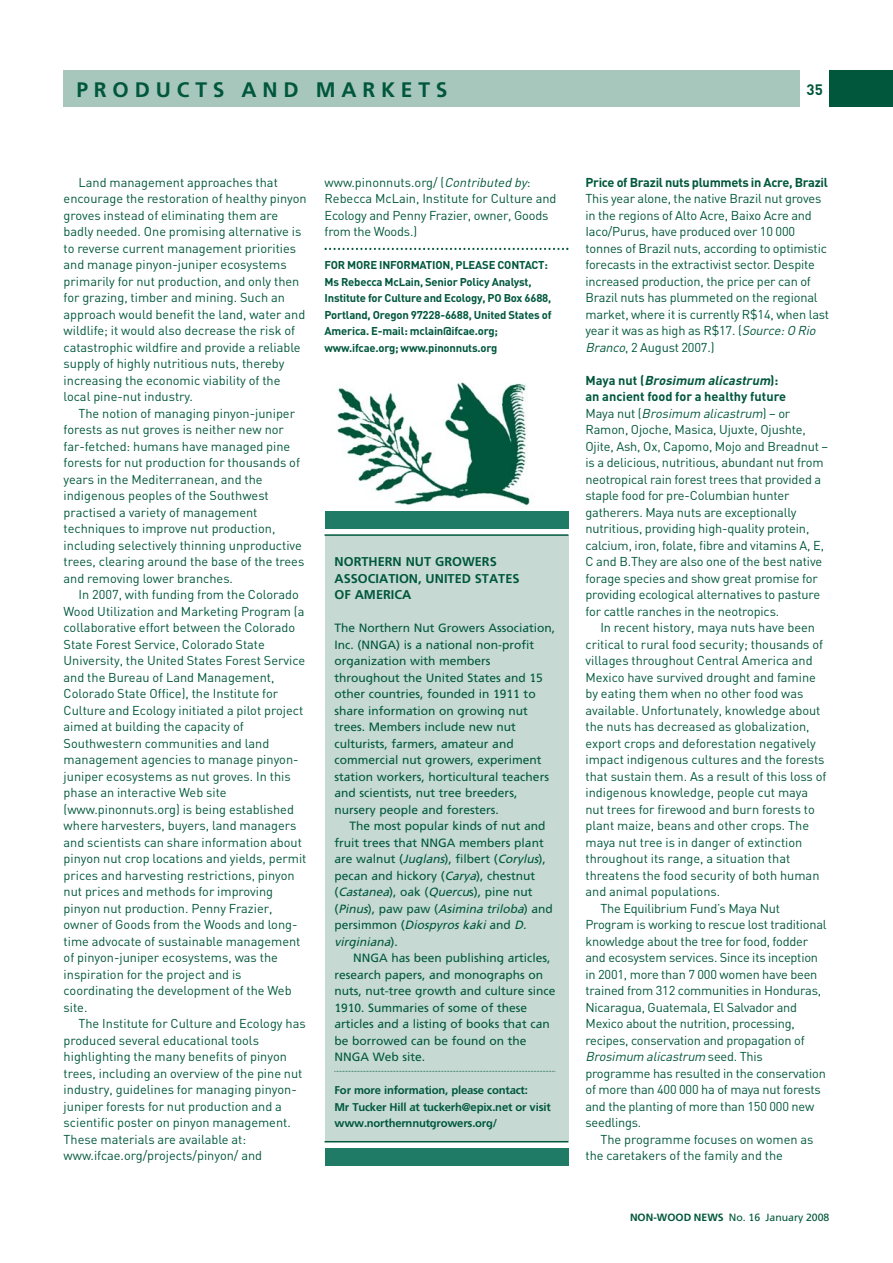
<style>
.page{position:relative;width:893px;height:1263px;background:#fff}
.page>*{position:absolute;margin:0;border:0;box-sizing:border-box;transform-origin:0 0}
.t1{font:21px "Freeway Demi";letter-spacing:.28em;color:#00573c}
.t2{font:700 15px "DIN";color:#00573c}
.t3{font:12.75px/16.5px "DIN";color:#00573c}
.t4{font:12.75px/16.5px "Freeway Demi";color:#00573c}
.t5{font:700 12.75px "DIN";letter-spacing:-.02em;color:#00573c}
.t6{font:italic 12.75px "DIN";color:#00573c}
.t7{font:12px/16.5px "Freeway Roman 1";color:#00573c}
.t8{font:700 11.25px/16.5px "DIN";letter-spacing:-.015em;color:#00573c}
.t9{font:11.25px/16.5px "Freeway Demi";letter-spacing:-.015em;color:#00573c}
.t10{font:10.5px "Freeway Roman 1";color:#00573c}
.s1{font-style:italic}
.s2{font-weight:700}
.s3{font-weight:700;font-style:italic}
.s4{font-style:normal}
.s5{font-family:"Freeway Demi"}
</style>
<div class="page">
<div style="left:64px;top:70px;width:735px;height:36px;background:#a7c6bc"></div>
<div style="left:829px;top:70px;width:63px;height:36px;background:#00573c"></div>
<svg style="left:324px;top:248px;width:244px;height:2px"></svg>
<img style="left:337px;top:382px;width:196px;height:124px">
<div style="left:324px;top:523px;width:244px;height:622px;background:#c6dad3"></div>
<div style="left:324px;top:529px;width:244px;height:6px;background:#fff"></div>
<div style="left:324px;top:512px;width:244px;height:17px;background:#207b66"></div>
<hr style="left:324px;top:534px;width:244px;height:2px;background:#00573c">
<div style="left:324px;top:1142px;width:244px;height:6px;background:#fff"></div>
<div style="left:324px;top:1148px;width:244px;height:17px;background:#207b66"></div>
<hr style="left:324px;top:1141px;width:244px;height:1px;background:#00573c">
<svg style="left:334px;top:1071px;width:221px;height:1px"></svg>
<h1 class="t1" style="left:76px;top:81px;width:373px">PRODUCTS AND MARKETS</h1>
<p class="t2" style="left:806px;top:84px;width:18px">35</p>
<p class="t3" style="left:64px;top:175px;width:245px;text-indent:15px">Land management approaches that encourage the restoration of healthy pinyon groves instead of eliminating them are badly needed. One promising alternative is to reverse current management priorities and manage pinyon-juniper ecosystems primarily for nut production, and only then for grazing, timber and mining. Such an approach would benefit the land, water and wildlife; it would also decrease the risk of catastrophic wildfire and provide a reliable supply of highly nutritious nuts, thereby increasing the economic viability of the local pine-nut industry.</p>
<p class="t3" style="left:64px;top:406px;width:242px;text-indent:15px">The notion of managing pinyon-juniper forests as nut groves is neither new nor far-fetched: humans have managed pine forests for nut production for thousands of years in the Mediterranean, and the indigenous peoples of the Southwest practised a variety of management techniques to improve nut production, including selectively thinning unproductive trees, clearing around the base of the trees and removing lower branches.</p>
<p class="t3" style="left:64px;top:588px;width:244px;text-indent:15px">In 2007, with funding from the Colorado Wood Utilization and Marketing Program (a collaborative effort between the Colorado State Forest Service, Colorado State University, the United States Forest Service and the Bureau of Land Management, Colorado State Office), the Institute for Culture and Ecology initiated a pilot project aimed at building the capacity of Southwestern communities and land management agencies to manage pinyon&shy;juniper ecosystems as nut groves. In this phase an interactive Web site (www.pinonnuts.org) is being established where harvesters, buyers, land managers and scientists can share information about pinyon nut crop locations and yields, permit prices and harvesting restrictions, pinyon nut prices and methods for improving pinyon nut production. Penny Frazier, owner of Goods from the Woods and long&shy;time advocate of sustainable management of pinyon-juniper ecosystems, was the inspiration for the project and is coordinating the development of the Web site.</p>
<p class="t3" style="left:64px;top:1017px;width:243px;text-indent:15px">The Institute for Culture and Ecology has produced several educational tools highlighting the many benefits of pinyon trees, including an overview of the pine nut industry, guidelines for managing pinyon&shy;juniper forests for nut production and a scientific poster on pinyon management.<br>These materials are available at: www.ifcae.org/projects/pinyon/ and</p>
<p class="t3" style="left:324px;top:175px;width:233px">www.pinonnuts.org/ (<span class="s1">Contributed by</span>:<br>Rebecca McLain, Institute for Culture and Ecology and Penny Frazier, owner, Goods from the Woods.)</p>
<p class="t8" style="left:324px;top:258px;width:228px">FOR MORE INFORMATION, PLEASE CONTACT:<br>Ms Rebecca McLain, Senior Policy Analyst, Institute for Culture and Ecology, PO Box 6688, Portland, Oregon 97228-6688, United States of America. E-mail: mclain@ifcae.org; www.ifcae.org; www.pinonnuts.org</p>
<p class="t4" style="left:334px;top:554px;width:186px">NORTHERN NUT GROWERS<br>ASSOCIATION, UNITED STATES<br>OF AMERICA</p>
<p class="t7" style="left:334px;top:621px;width:222px">The Northern Nut Growers Association, Inc. (NNGA) is a national non-profit organization with members throughout the United States and 15 other countries, founded in 1911 to share information on growing nut trees. Members include new nut culturists, farmers, amateur and commercial nut growers, experiment station workers, horticultural teachers and scientists, nut tree breeders, nursery people and foresters.</p>
<p class="t7" style="left:334px;top:819px;width:220px;text-indent:15px">The most popular kinds of nut and fruit trees that NNGA members plant are walnut (<span class="s1">Juglans</span>), filbert (<span class="s1">Corylus</span>), pecan and hickory (<span class="s1">Carya</span>), chestnut<br>( <span class="s1">Castanea</span>) , o a k (<span class="s1">Quercu</span>s) , p i n e n u t<br>( <span class="s1">Pinus</span>) , p a w p a w (<span class="s1">Asimina triloba</span>) a n d persimmon (<span class="s1">Diospyros kaki</span>and <span class="s1">D. virginiana</span>) .</p>
<p class="t7" style="left:334px;top:951px;width:222px;text-indent:18px">NNGA has been publishing articles, research papers, and monographs on nuts, nut-tree growth and culture since<br>1910. Summaries of some of these articles and a listing of books that can be borrowed can be found on the<br>NNGA Web site.</p>
<p class="t9" style="left:334px;top:1083px;width:218px">For more information, please contact:<br>Mr Tucker Hill at tuckerh@epix.net or visit www.northernnutgrowers.org/</p>
<p class="t5" style="left:585px;top:178px;width:244px">Price of Brazil nuts plummets in Acre, Brazil</p>
<p class="t3" style="left:585px;top:192px;width:245px">This year alone, the native Brazil nut groves in the regions of Alto Acre, Baixo Acre and Iaco/Purus, have produced over 10 000 tonnes of Brazil nuts, according to optimistic forecasts in the extractivist sector. Despite increased production, the price per can of Brazil nuts has plummeted on the regional market, where it is currently R$14, when last year it was as high as R$17. (<span class="s1">Source:O Rio Branco</span>, 2 August 2007.)</p>
<p class="t3" style="left:585px;top:373px;width:244px"><span class="s2">M a ya n u t (</span> <span class="s3">Brosimum alicastrum</span><span class="s2">) :<br>an ancient food for a healthy future<br></span>M a ya n u t ( <span class="s1">Brosimum alicastrum</span>) – o r Ramon, Ojoche, Masica, Ujuxte, Ojushte, Ojite, Ash, Ox, Capomo, Mojo and Breadnut – is a delicious, nutritious, abundant nut from neotropical rain forest trees that provided a staple food for pre-Columbian hunter gatherers. Maya nuts are exceptionally nutritious, providing high-quality protein, calcium, iron, folate, fibre and vitamins A, E, C and B.They are also one of the best native forage species and show great promise for providing ecological alternatives to pasture for cattle ranches in the neotropics.</p>
<p class="t3" style="left:600px;top:621px;width:216px">In recent history, maya nuts have been</p>
<p class="t3" style="left:585px;top:637px;width:239px">critical to rural food security; thousands of</p>
<p class="t3" style="left:585px;top:654px;width:229px">villages throughout Central America and</p>
<p class="t3" style="left:585px;top:670px;width:232px">Mexico have survived drought and famine</p>
<p class="t3" style="left:585px;top:687px;width:219px">by eating them when no other food was</p>
<p class="t3" style="left:585px;top:703px;width:236px">available. Unfortunately, knowledge about</p>
<p class="t3" style="left:585px;top:720px;width:226px">the nuts has decreased as globalization,</p>
<p class="t3" style="left:585px;top:736px;width:232px">export crops and deforestation negatively</p>
<p class="t3" style="left:585px;top:753px;width:240px">impact indigenous cultures and the forests</p>
<p class="t3" style="left:585px;top:769px;width:242px">that sustain them. As a result of this loss of</p>
<p class="t3" style="left:585px;top:786px;width:224px">indigenous knowledge, people cut maya</p>
<p class="t3" style="left:585px;top:802px;width:231px">nut trees for firewood and burn forests to</p>
<p class="t3" style="left:585px;top:819px;width:225px">plant maize, beans and other crops. The</p>
<p class="t3" style="left:585px;top:835px;width:218px">maya nut tree is in danger of extinction</p>
<p class="t3" style="left:585px;top:852px;width:206px">throughout its range, a situation that</p>
<p class="t3" style="left:585px;top:868px;width:235px">threatens the food security of both human</p>
<p class="t3" style="left:585px;top:885px;width:136px">and animal populations.</p>
<p class="t3" style="left:600px;top:901px;width:181px">The Equilibrium Fund’s Maya Nut</p>
<p class="t3" style="left:585px;top:918px;width:243px">Program is working to rescue lost traditional</p>
<p class="t3" style="left:585px;top:934px;width:224px">knowledge about the tree for food, fodder</p>
<p class="t3" style="left:585px;top:951px;width:234px">and ecosystem services. Since its inception</p>
<p class="t3" style="left:585px;top:967px;width:233px">in 2001, more than 7 000 women have been</p>
<p class="t3" style="left:585px;top:984px;width:237px">trained from 312 communities in Honduras,</p>
<p class="t3" style="left:585px;top:1000px;width:213px">Nicaragua, Guatemala, El Salvador and</p>
<p class="t3" style="left:585px;top:1017px;width:211px">Mexico about the nutrition, processing,</p>
<p class="t3" style="left:585px;top:1033px;width:221px">recipes, conservation and propagation of</p>
<p class="t6" style="left:585px;top:1052px;width:179px">Brosimum alicastrum <span class="s4">s e e d . T h i s</span></p>
<p class="t3" style="left:585px;top:1066px;width:242px">programme has resulted in the conservation</p>
<p class="t3" style="left:585px;top:1083px;width:237px">of more than 400 000 ha of maya nut forests</p>
<p class="t3" style="left:585px;top:1099px;width:230px">and the planting of more than 150 000 new</p>
<p class="t3" style="left:585px;top:1116px;width:57px">seedlings.</p>
<p class="t3" style="left:600px;top:1132px;width:215px">The programme focuses on women as</p>
<p class="t3" style="left:585px;top:1149px;width:199px">the caretakers of the family and the</p>
<p class="t10" style="left:630px;top:1213px;width:201px"><span class="s5">NON-WOOD NEWS</span> No. 16 January 2008</p>
</div>
